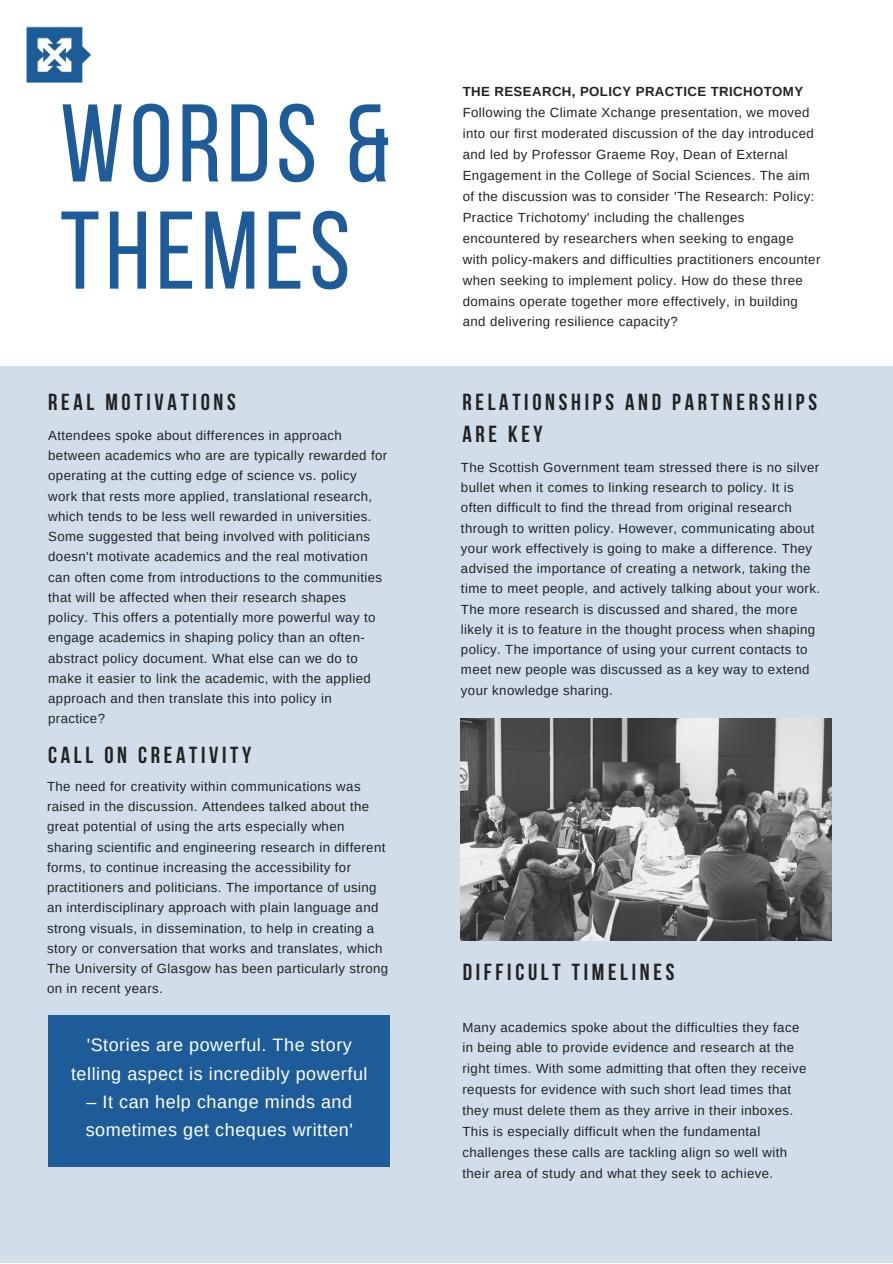
<style>
.page{position:relative;width:893px;height:1264px;background:#fff}
.page>*{position:absolute;margin:0;border:0;box-sizing:border-box;transform-origin:0 0}
.t1{font:110.1px/107.1px "Bebas Neue";letter-spacing:.05em;color:#1d5c98}
.t2{font:700 23.1px/31.5px "Bebas Neue";letter-spacing:.16em;color:#222}
.t3{font:18px/28px "Arimo";letter-spacing:.03em;color:#fff;text-align:center}
.t4{font:13.2px/20.2px "Arimo";letter-spacing:.03em;color:#222}
.t5{font:700 13.2px "Arimo";letter-spacing:.03em;color:#222}
</style>
<div class="page">
<div style="left:0;top:366px;width:892px;height:896px;background:#d1deea"></div>
<div style="left:48px;top:1014px;width:341px;height:152px;background:#1d5c98"></div>
<img style="left:461px;top:719px;width:369px;height:221px">
<img style="left:26px;top:26px;width:66px;height:57px">
<p class="t1" style="left:60px;top:100px;width:331px">WORDS &amp;<br>THEMES</p>
<p class="t2" style="left:48px;top:388px;width:189px">REAL MOTIVATIONS</p>
<p class="t4" style="left:48px;top:425px;width:340px">Attendees spoke about differences in approach between academics who are are typically rewarded for operating at the cutting edge of science vs. policy work that rests more applied, translational research, which tends to be less well rewarded in universities.<br>Some suggested that being involved with politicians doesn't motivate academics and the real motivation can often come from introductions to the communities that will be affected when their research shapes policy. This offers a potentially more powerful way to engage academics in shaping policy than an often&shy;abstract policy document. What else can we do to make it easier to link the academic, with the applied approach and then translate this into policy in practice?</p>
<p class="t2" style="left:48px;top:741px;width:205px">CALL ON CREATIVITY</p>
<p class="t4" style="left:47px;top:776px;width:343px">The need for creativity within communications was raised in the discussion. Attendees talked about the great potential of using the arts especially when sharing scientific and engineering research in different forms, to continue increasing the accessibility for practitioners and politicians. The importance of using an interdisciplinary approach with plain language and strong visuals, in dissemination, to help in creating a story or conversation that works and translates, which The University of Glasgow has been particularly strong on in recent years.</p>
<p class="t3" style="left:71px;top:1031px;width:298px">'Stories are powerful. The story telling aspect is incredibly powerful</p>
<p class="t3" style="left:86px;top:1087px;width:268px;text-align:left">– It can help change minds and sometimes get cheques written'</p>
<p class="t5" style="left:462px;top:84px;width:342px">THE RESEARCH, POLICY PRACTICE TRICHOTOMY</p>
<p class="t4" style="left:462px;top:102px;width:359px;line-height:21px">Following the Climate Xchange presentation, we moved into our first moderated discussion of the day introduced and led by Professor Graeme Roy, Dean of External Engagement in the College of Social Sciences. The aim of the discussion was to consider 'The Research: Policy:<br>Practice Trichotomy' including the challenges encountered by researchers when seeking to engage with policy-makers and difficulties practitioners encounter when seeking to implement policy. How do these three domains operate together more effectively, in building and delivering resilience capacity?</p>
<p class="t2" style="left:462px;top:388px;width:356px">RELATIONSHIPS AND PARTNERSHIPS<br>ARE KEY</p>
<p class="t4" style="left:461px;top:457px;width:360px">The Scottish Government team stressed there is no silver bullet when it comes to linking research to policy. It is often difficult to find the thread from original research through to written policy. However, communicating about your work effectively is going to make a difference. They advised the importance of creating a network, taking the time to meet people, and actively talking about your work.<br>The more research is discussed and shared, the more likely it is to feature in the thought process when shaping policy. The importance of using your current contacts to meet new people was discussed as a key way to extend your knowledge sharing.</p>
<p class="t2" style="left:462px;top:958px;width:213px">DIFFICULT TIMELINES</p>
<p class="t4" style="left:462px;top:1016px;width:345px;line-height:21px">Many academics spoke about the difficulties they face in being able to provide evidence and research at the right times. With some admitting that often they receive requests for evidence with such short lead times that they must delete them as they arrive in their inboxes.<br>This is especially difficult when the fundamental challenges these calls are tackling align so well with their area of study and what they seek to achieve.</p>
</div>
